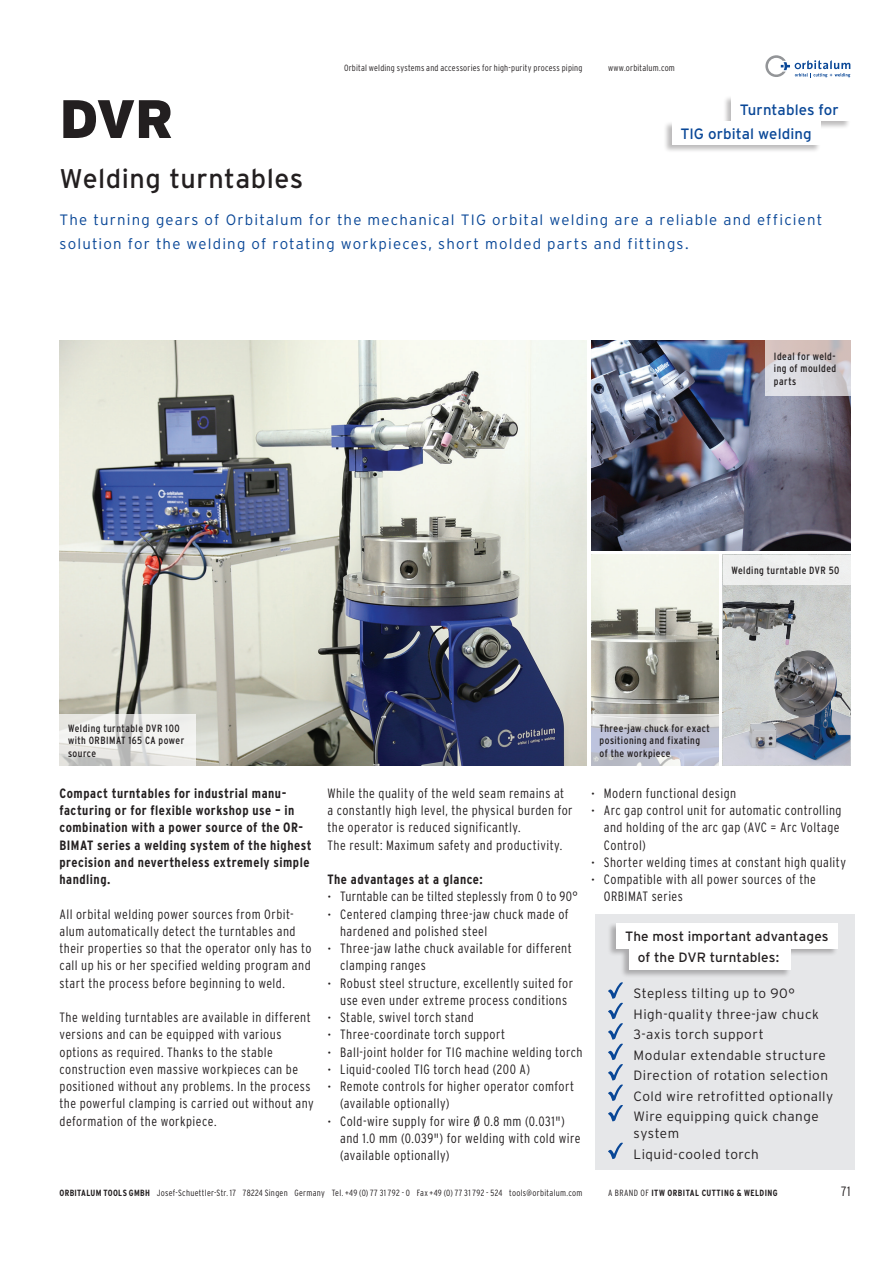
<style>
.page{position:relative;width:893px;height:1263px;background:#fff}
.page>*{position:absolute;margin:0;border:0;box-sizing:border-box;transform-origin:0 0}
.t1{font:900 54px "Interstate";color:#231f20}
.t2{font:27px "Interstate";letter-spacing:.02em;color:#231f20}
.t3{font:300 15px/24px "Interstate";letter-spacing:.08em;color:#094797}
.t4{font:15px/24.5px "Interstate";letter-spacing:.005em;color:#094797}
.t5{font:300 condensed 13.5px/17.2px "Interstate";letter-spacing:.03em;color:#231f20}
.t6{font:700 condensed 13.5px/17.2px "Interstate";letter-spacing:.035em;color:#231f20}
.t7{font:300 13.5px/20.4px "Interstate";letter-spacing:.035em;color:#231f20}
.t8{font:13.5px/21.3px "Interstate";letter-spacing:.01em;color:#231f20}
.t9{font:condensed 10.5px/12.6px "Interstate";letter-spacing:.045em;color:#231f20}
.t10{font:300 condensed 9px "Interstate";letter-spacing:.025em;color:#231f20}
.t11{font:700 condensed 9px "Interstate";letter-spacing:.05em;color:#231f20}
.s1{font-size:12px}
.s2{font-weight:700}
.s3{font-weight:300}
</style>
<div class="page">
<svg style="left:765px;top:55px;width:85px;height:22px"></svg>
<img style="left:723px;top:585px;width:127px;height:180px">
<img style="left:60px;top:340px;width:527px;height:425px">
<img style="left:723px;top:600px;width:67px;height:14px">
<svg style="left:60px;top:714px;width:136px;height:51px;fill:#f0f0ee"></svg>
<div style="left:723px;top:555px;width:127px;height:30px;background:#eeefee"></div>
<img style="left:591px;top:340px;width:259px;height:211px">
<svg style="left:765px;top:340px;width:85px;height:55px;background:#d6cfd1"></svg>
<img style="left:591px;top:555px;width:128px;height:159px">
<svg style="left:591px;top:714px;width:128px;height:51px;background:#c5c7d3"></svg>
<div style="left:663px;top:95px;width:188px;height:59px;background:#231f20;opacity:.3"></div>
<div style="left:731px;top:96px;width:119px;height:25px;background:#fff"></div>
<div style="left:672px;top:121px;width:149px;height:24px;background:#fff"></div>
<div style="left:595px;top:914px;width:260px;height:255px;background:#e6e7e9"></div>
<div style="left:608px;top:922px;width:230px;height:56px;background:#231f20;opacity:.3"></div>
<div style="left:617px;top:923px;width:221px;height:25px;background:#fff"></div>
<div style="left:629px;top:944px;width:162px;height:25px;background:#fff"></div>
<svg style="left:608px;top:982px;width:15px;height:139px"></svg>
<svg style="left:608px;top:1142px;width:15px;height:17px"></svg>
<h1 class="t1" style="left:60px;top:88px;width:116px">DVR</h1>
<h2 class="t2" style="left:60px;top:163px;width:245px">Welding turntables</h2>
<p class="t10" style="left:344px;top:63px;width:240px">Orbital welding systems and accessories for high-purity process piping</p>
<p class="t10" style="left:608px;top:63px;width:68px">www.orbitalum.com</p>
<p class="t4" style="left:680px;top:97px;width:160px;text-indent:60px">Turntables for<br>TIG orbital welding</p>
<p class="t3" style="left:60px;top:208px;width:764px">The turning gears of Orbitalum for the mechanical TIG orbital welding are a reliable and efficient solution for the welding of rotating workpieces, short molded parts and fittings.</p>
<p class="t9" style="left:774px;top:349px;width:64px;text-align:justify">Ideal for weld&shy;ing of moulded parts</p>
<p class="t9" style="left:731px;top:564px;width:109px">Welding turntable DVR 50</p>
<p class="t9" style="left:68px;top:722px;width:118px">Welding turntable DVR 100 with ORBIMAT 165 CA power source</p>
<p class="t9" style="left:600px;top:722px;width:112px">Three-jaw chuck for exact positioning and fixating of the workpiece</p>
<p class="t6" style="left:60px;top:784px;width:254px">Compact turntables for industrial manu&shy;facturing or for flexible workshop use – in combination with a power source of the OR-BIMAT series a welding system of the highest precision and nevertheless extremely simple handling.</p>
<p class="t5" style="left:60px;top:905px;width:254px">All orbital welding power sources from Orbit&shy;alum automatically detect the turntables and their properties so that the operator only has to call up his or her specified welding program and start the process before beginning to weld.</p>
<p class="t5" style="left:60px;top:1009px;width:256px">The welding turntables are available in different versions and can be equipped with various options as required. Thanks to the stable construction even massive workpieces can be positioned without any problems. In the process the powerful clamping is carried out without any deformation of the workpiece.</p>
<p class="t5" style="left:327px;top:784px;width:247px">While the quality of the weld seam remains at a constantly high level, the physical burden for the operator is reduced significantly.<br>The result: Maximum safety and productivity.</p>
<p class="t6" style="left:327px;top:871px;width:157px">The advantages at a glance:</p>
<p class="t5" style="left:327px;top:888px;width:252px"><span class="s1">•</span> Turntable can be tilted steplessly from 0 to 90°</p>
<p class="t5" style="left:340px;top:905px;width:230px;text-indent:-13px"><span class="s1">•</span> Centered clamping three-jaw chuck made of hardened and polished steel</p>
<p class="t5" style="left:340px;top:940px;width:233px;text-indent:-13px"><span class="s1">•</span> Three-jaw lathe chuck available for different clamping ranges</p>
<p class="t5" style="left:327px;top:974px;width:247px;text-align:center"><span class="s1">•</span> Robust steel structure, excellently suited for use even under extreme process conditions</p>
<p class="t5" style="left:327px;top:1009px;width:148px"><span class="s1">•</span> Stable, swivel torch stand</p>
<p class="t5" style="left:327px;top:1026px;width:179px"><span class="s1">•</span> Three-coordinate torch support</p>
<p class="t5" style="left:327px;top:1043px;width:257px"><span class="s1">•</span> Ball-joint holder for TIG machine welding torch</p>
<p class="t5" style="left:327px;top:1060px;width:204px"><span class="s1">•</span> Liquid-cooled TIG torch head (200 A)</p>
<p class="t5" style="left:340px;top:1078px;width:235px;text-indent:-13px"><span class="s1">•</span> Remote controls for higher operator comfort (available optionally)</p>
<p class="t5" style="left:340px;top:1112px;width:242px;text-indent:-13px"><span class="s1">•</span> Cold-wire supply for wire Ø 0.8 mm (0.031") and 1.0 mm (0.039") for welding with cold wire (available optionally)</p>
<p class="t10" style="left:60px;top:1188px;width:525px"><span class="s2">ORBITALUM TOOLS GMBH</span> Josef-Schuettler-Str. 17 78224 Singen Germany Tel. +49 (0) 77 31 792 - 0 Fax +49 (0) 77 31 792 - 524 tools@orbitalum.com</p>
<p class="t5" style="left:591px;top:784px;width:147px"><span class="s1">•</span> Modern functional design</p>
<p class="t5" style="left:604px;top:802px;width:239px;text-indent:-13px"><span class="s1">•</span> Arc gap control unit for automatic controlling and holding of the arc gap (AVC = Arc Voltage<br>Control)</p>
<p class="t5" style="left:591px;top:853px;width:257px"><span class="s1">•</span> Shorter welding times at constant high quality</p>
<p class="t5" style="left:604px;top:871px;width:214px;text-indent:-13px"><span class="s1">•</span> Compatible with all power sources of the<br>ORBIMAT series</p>
<p class="t8" style="left:638px;top:925px;width:192px;text-indent:-13px">The most important advantages of the DVR turntables:</p>
<p class="t7" style="left:634px;top:983px;width:201px">Stepless tilting up to 90°<br>High-quality three-jaw chuck<br>3-axis torch support<br>Modular extendable structure<br>Direction of rotation selection<br>Cold wire retrofitted optionally<br>Wire equipping quick change</p>
<p class="t7" style="left:634px;top:1123px;width:127px">system<br>Liquid-cooled torch</p>
<p class="t11" style="left:608px;top:1188px;width:171px"><span class="s3">A BRAND OF</span> ITW ORBITAL CUTTING &amp; WELDING</p>
<p class="t5" style="left:841px;top:1183px;width:11px">71</p>
</div>
